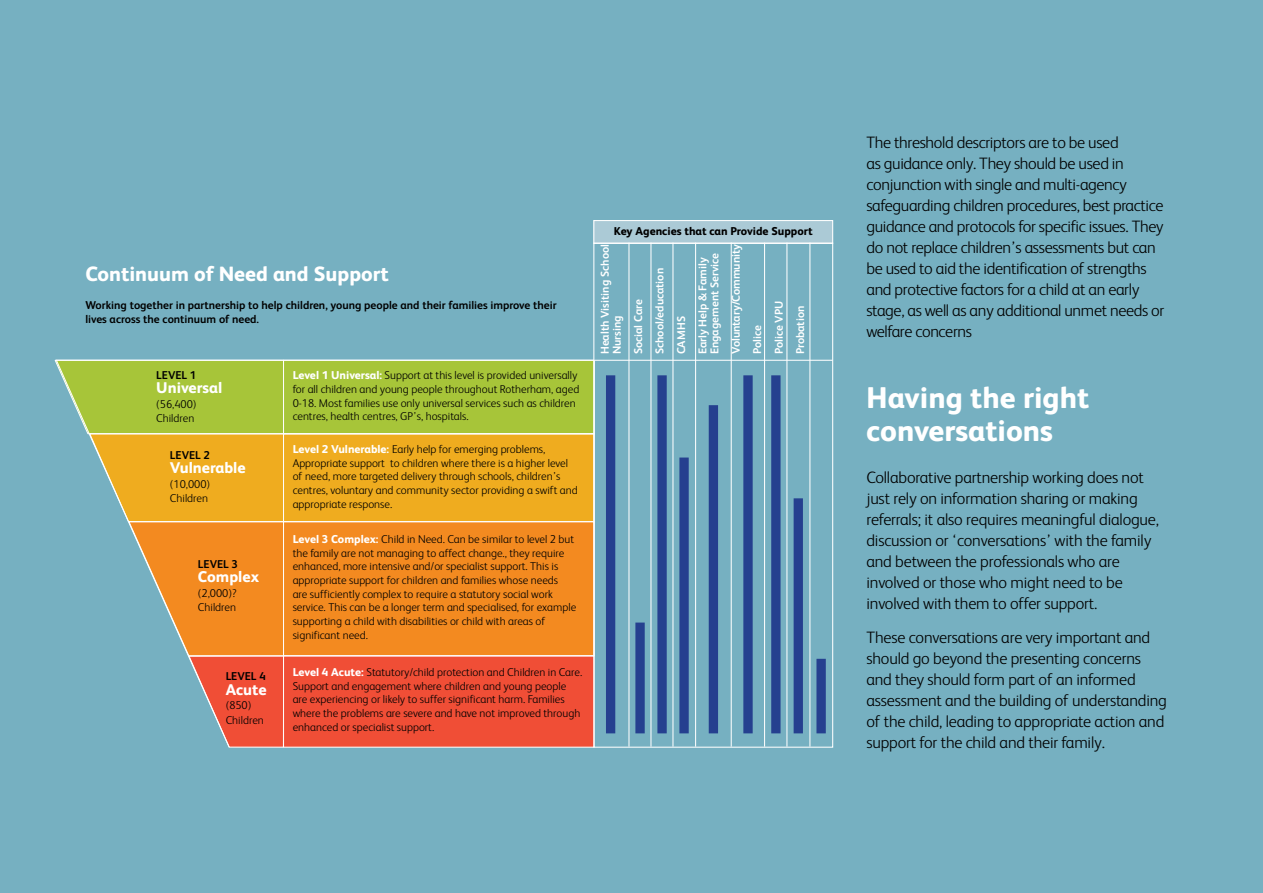
<style>
.page{position:relative;width:1263px;height:893px;background:#76b0c1}
.page>*{position:absolute;margin:0;border:0;box-sizing:border-box;transform-origin:0 0}
.t1{font:800 30px/33px "FS Albert";color:#fff}
.t2{font:800 20.7px "FS Albert";color:#fff}
.t3{font:300 16.5px/21px "FS Albert";letter-spacing:-.01em;color:#000}
.t4{font:800 15.6px "FS Albert";color:#fff}
.t5{font:300 11.4px/13.6px "FS Albert";color:#000}
.t6{font:700 11.4px/13.6px "FS Albert";color:#000}
.t7{font:700 11.4px/21.5px "FS Albert";color:#fff}
.t8{font:800 11.4px "FS Albert";color:#000}
.s1{font-weight:800;color:#fff}
</style>
<div class="page">
<div style="left:593px;top:220px;width:240px;height:24px;background:#abcad6"></div>
<div style="left:230px;top:657px;width:53px;height:91px;background:#f04e36"></div>
<svg style="left:54px;top:359px;width:539px;height:161px;background:#cdb72c"></svg>
<div style="left:283px;top:360px;width:312px;height:74px;border:1px solid #fff"></div>
<div style="left:283px;top:433px;width:312px;height:89px;border:1px solid #fff"></div>
<div style="left:230px;top:520px;width:363px;height:137px;background:#f38a20"></div>
<div style="left:283px;top:655px;width:312px;height:93px;background:#f04e36;border:1px solid #fff"></div>
<div style="left:283px;top:521px;width:312px;height:135px;border:1px solid #fff"></div>
<hr style="left:56px;top:360px;width:228px;height:1px;background:#fff">
<svg style="left:55px;top:359px;width:175px;height:389px"></svg>
<hr style="left:90px;top:433px;width:194px;height:1px;background:#fff">
<hr style="left:129px;top:521px;width:154px;height:1px;background:#fff">
<hr style="left:189px;top:655px;width:94px;height:1px;background:#fff">
<div style="left:593px;top:243px;width:240px;height:505px;border:1px solid #fff"></div>
<hr style="left:595px;top:360px;width:238px;height:1px;background:#fff">
<hr style="left:628px;top:243px;width:1px;height:504px;background:#fff">
<hr style="left:650px;top:243px;width:1px;height:504px;background:#fff">
<hr style="left:672px;top:243px;width:1px;height:504px;background:#fff">
<hr style="left:695px;top:243px;width:1px;height:504px;background:#fff">
<hr style="left:731px;top:243px;width:1px;height:504px;background:#fff">
<hr style="left:764px;top:243px;width:1px;height:504px;background:#fff">
<hr style="left:786px;top:243px;width:1px;height:504px;background:#fff">
<hr style="left:809px;top:243px;width:1px;height:504px;background:#fff">
<div style="left:593px;top:220px;width:240px;height:24px;border:1px solid #fff"></div>
<div style="left:606px;top:375px;width:9px;height:358px;background:#25408f"></div>
<div style="left:743px;top:375px;width:10px;height:358px;background:#25408f"></div>
<div style="left:635px;top:623px;width:10px;height:110px;background:#25408f"></div>
<div style="left:657px;top:375px;width:10px;height:358px;background:#25408f"></div>
<div style="left:679px;top:458px;width:10px;height:275px;background:#25408f"></div>
<div style="left:709px;top:405px;width:9px;height:328px;background:#25408f"></div>
<div style="left:771px;top:375px;width:9px;height:358px;background:#25408f"></div>
<div style="left:794px;top:498px;width:9px;height:235px;background:#25408f"></div>
<div style="left:816px;top:659px;width:10px;height:74px;background:#25408f"></div>
<h2 class="t2" style="left:85px;top:262px;width:305px">Continuum of Need and Support</h2>
<p class="t6" style="left:85px;top:299px;width:473px">Working together in partnership to help children, young people and their families improve their lives across the continuum of need.</p>
<p class="t6" style="left:156px;top:368px;width:42px">LEVEL 1</p>
<h3 class="t4" style="left:156px;top:379px;width:67px">Universal</h3>
<p class="t5" style="left:156px;top:396px;width:42px;line-height:14.5px">(56,400)<br>Children</p>
<p class="t6" style="left:170px;top:448px;width:42px">LEVEL 2</p>
<h3 class="t4" style="left:170px;top:459px;width:77px">Vulnerable</h3>
<p class="t5" style="left:170px;top:477px;width:42px;line-height:14.5px">(10,000)<br>Children</p>
<p class="t6" style="left:198px;top:557px;width:42px">LEVEL 3</p>
<h3 class="t4" style="left:198px;top:567px;width:62px">Complex</h3>
<p class="t5" style="left:198px;top:585px;width:40px;line-height:14.5px">(2,000)?<br>Children</p>
<p class="t6" style="left:226px;top:669px;width:42px">LEVEL 4</p>
<h3 class="t4" style="left:226px;top:680px;width:42px">Acute</h3>
<p class="t5" style="left:226px;top:698px;width:40px;line-height:14.5px">(850)<br>Children</p>
<p class="t5" style="left:293px;top:369px;width:288px"><span class="s1">Level 1 Universal:</span> Support at this level is provided universally for all children and young people throughout Rotherham, aged 0-18. Most families use only universal services such as children centres, health centres, GP’s, hospitals.</p>
<p class="t5" style="left:293px;top:442px;width:287px"><span class="s1">Level 2 Vulnerable:</span> Early help for emerging problems, Appropriate support to children where there is a higher level of need, more targeted delivery through schools, children’s centres, voluntary and community sector providing a swift and appropriate response.</p>
<p class="t5" style="left:293px;top:532px;width:285px"><span class="s1">Level 3 Complex:</span> Child in Need. Can be similar to level 2 but the family are not managing to affect change., they require enhanced, more intensive and/or specialist support. This is appropriate support for children and families whose needs<br>are sufficiently complex to require a statutory social work service. This can be a longer term and specialised, for example supporting a child with disabilities or child with areas of significant need.</p>
<p class="t5" style="left:293px;top:665px;width:291px"><span class="s1">Level 4 Acute:</span> Statutory/child protection and Children in Care.<br>Support and engagement where children and young people are experiencing or likely to suffer significant harm. Families where the problems are severe and have not improved through enhanced or specialist support.</p>
<p class="t8" style="left:614px;top:225px;width:200px">Key Agencies that can Provide Support</p>
<p class="t7" style="left:599px;top:354px;width:112px;line-height:11.9px;rotate:-90deg">Health Visiting School<br>Nursing</p>
<p class="t7" style="left:704px;top:354px;width:112px;rotate:-90deg">Engagement Service<br>Voluntary/Community<br>Police<br>Police VPU<br>Probation</p>
<p class="t7" style="left:627px;top:354px;width:98px;rotate:-90deg">Social Care<br>School/education<br>CAMHS<br>Early Help &amp; Family</p>
<p class="t3" style="left:866px;top:131px;width:299px">The threshold descriptors are to be used<br>as guidance only. They should be used in conjunction with single and multi-agency safeguarding children procedures, best practice guidance and protocols for specific issues. They do not replace children’s assessments but can be used to aid the identification of strengths and protective factors for a child at an early stage, as well as any additional unmet needs or welfare concerns</p>
<h1 class="t1" style="left:866px;top:380px;width:224px">Having the right conversations</h1>
<p class="t3" style="left:866px;top:467px;width:294px">Collaborative partnership working does not just rely on information sharing or making referrals; it also requires meaningful dialogue, discussion or ‘conversations’ with the family and between the professionals who are involved or those who might need to be involved with them to offer support.</p>
<p class="t3" style="left:866px;top:626px;width:302px">These conversations are very important and should go beyond the presenting concerns and they should form part of an informed assessment and the building of understanding of the child, leading to appropriate action and support for the child and their family.</p>
</div>
